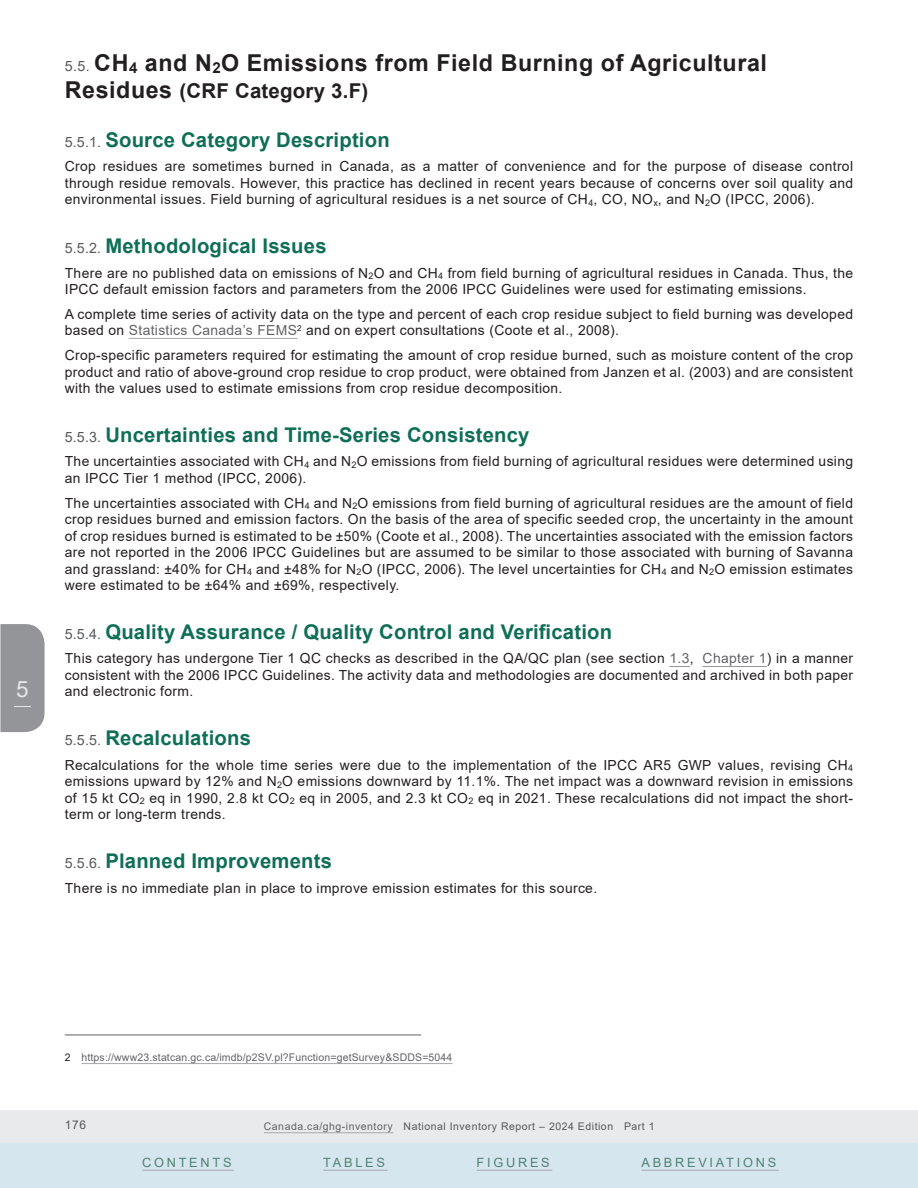
<style>
.page{position:relative;width:918px;height:1188px;background:#fff}
.page>*{position:absolute;margin:0;border:0;box-sizing:border-box;transform-origin:0 0}
.t1{font:700 23.25px "Arial";letter-spacing:.025em;color:#231f20}
.t2{font:22.5px "Arial";color:#e6e7e9}
.t3{font:700 20.4px "Arial";letter-spacing:.01em;color:#231f20}
.t4{font:700 20.25px "Arial";letter-spacing:.01em;color:#0e6e57}
.Body_Text{font:13.8px/16.5px "Arial";letter-spacing:.025em;color:#231f20;text-align:justify}
.t5{font:12.75px "Arial";letter-spacing:.215em;color:#4f8473}
.t6{font:12px "Arial";color:#57585a}
.Footnote_Reference{font:10.5px "Arial";letter-spacing:.015em;color:#636366}
.t7{font:10.5px "Arial";letter-spacing:.05em;color:#57585a}
.s1{font-weight:400;font-size:14.25px;color:#57585a}
.s2{font-size:23.25px}
.s3{color:#636366}
.s4{color:#231f20}
</style>
<div class="page">
<div style="left:0;top:1110px;width:918px;height:78px;background:#e9eaeb"></div>
<div style="left:0;top:1143px;width:918px;height:45px;background:#d6e6ee"></div>
<hr style="left:142px;top:1170px;width:92px;height:1px;background:#a8a9ad">
<hr style="left:323px;top:1170px;width:64px;height:1px;background:#a8a9ad">
<hr style="left:477px;top:1170px;width:75px;height:1px;background:#a8a9ad">
<hr style="left:641px;top:1170px;width:138px;height:1px;background:#a8a9ad">
<hr style="left:264px;top:1132px;width:129px;height:1px;background:#a8a9ad">
<svg style="left:0;top:624px;width:45px;height:108px;background:#989a9d"></svg>
<hr style="left:129px;top:338px;width:168px;height:1px;background:#a8a9ad">
<svg style="left:669px;top:666px;width:21px;height:1px"></svg>
<hr style="left:703px;top:666px;width:64px;height:1px;background:#939598">
<hr style="left:65px;top:1034px;width:356px;height:2px;background:#939598">
<hr style="left:81px;top:1063px;width:371px;height:1px;background:#a8a9ad">
<h2 class="t2" style="left:16px;top:673px;width:14px">5</h2>
<p class="t1" style="left:65px;top:46px;width:704px"><span class="s1">5.5.</span> CH<sub>4</sub> and N<sub>2</sub>O Emissions from Field Burning of Agricultural</p>
<p class="t3" style="left:65px;top:76px;width:305px"><span class="s2">Residues</span> (CRF Category 3.F)</p>
<p class="t4" style="left:65px;top:125px;width:326px"><span class="s1">5.5.1.</span> Source Category Description</p>
<p class="Body_Text" style="left:65px;top:158px;width:790px">Crop residues are sometimes burned in Canada, as a matter of convenience and for the purpose of disease control through residue removals. However, this practice has declined in recent years because of concerns over soil quality and environmental issues. Field burning of agricultural residues is a net source of CH<sub>4</sub>, CO, NO<sub>x</sub>, and N<sub>2</sub>O (IPCC, 2006).</p>
<p class="t4" style="left:65px;top:232px;width:263px"><span class="s1">5.5.2.</span> Methodological Issues</p>
<p class="Body_Text" style="left:65px;top:265px;width:790px">There are no published data on emissions of N<sub>2</sub>O and CH<sub>4</sub> from field burning of agricultural residues in Canada. Thus, the<br>IPCC default emission factors and parameters from the 2006 IPCC Guidelines were used for estimating emissions.</p>
<p class="Body_Text" style="left:65px;top:306px;width:790px">A complete time series of activity data on the type and percent of each crop residue subject to field burning was developed based on <span class="s3">Statistics Canada’s FEMS</span><sup>2</sup> and on expert consultations (Coote et al., 2008).</p>
<p class="Body_Text" style="left:65px;top:347px;width:790px">Crop-specific parameters required for estimating the amount of crop residue burned, such as moisture content of the crop product and ratio of above-ground crop residue to crop product, were obtained from Janzen et al. (2003) and are consistent with the values used to estimate emissions from crop residue decomposition.</p>
<p class="t4" style="left:65px;top:420px;width:466px"><span class="s1">5.5.3.</span> Uncertainties and Time-Series Consistency</p>
<p class="Body_Text" style="left:65px;top:453px;width:790px">The uncertainties associated with CH<sub>4</sub> and N<sub>2</sub>O emissions from field burning of agricultural residues were determined using an IPCC Tier 1 method (IPCC, 2006).</p>
<p class="Body_Text" style="left:65px;top:494px;width:790px">The uncertainties associated with CH<sub>4</sub> and N<sub>2</sub>O emissions from field burning of agricultural residues are the amount of field crop residues burned and emission factors. On the basis of the area of specific seeded crop, the uncertainty in the amount of crop residues burned is estimated to be ±50% (Coote et al., 2008). The uncertainties associated with the emission factors are not reported in the 2006 IPCC Guidelines but are assumed to be similar to those associated with burning of Savanna and grassland: ±40% for CH<sub>4</sub> and ±48% for N<sub>2</sub>O (IPCC, 2006). The level uncertainties for CH<sub>4</sub> and N<sub>2</sub>O emission estimates were estimated to be ±64% and ±69%, respectively.</p>
<p class="t4" style="left:65px;top:618px;width:549px"><span class="s1">5.5.4.</span> Quality Assurance / Quality Control and Verification</p>
<p class="Body_Text" style="left:65px;top:650px;width:790px">This category has undergone Tier 1 QC checks as described in the QA/QC plan (see section <span class="s3">1.3</span>, <span class="s3">Chapter 1</span>) in a manner consistent with the 2006 IPCC Guidelines. The activity data and methodologies are documented and archived in both paper and electronic form.</p>
<p class="t4" style="left:65px;top:724px;width:188px"><span class="s1">5.5.5.</span> Recalculations</p>
<p class="Body_Text" style="left:65px;top:757px;width:790px">Recalculations for the whole time series were due to the implementation of the IPCC AR5 GWP values, revising CH<sub>4 </sub>emissions upward by 12% and N<sub>2</sub>O emissions downward by 11.1%. The net impact was a downward revision in emissions of 15 kt CO<sub>2</sub> eq in 1990, 2.8 kt CO<sub>2</sub> eq in 2005, and 2.3 kt CO<sub>2</sub> eq in 2021. These recalculations did not impact the short&shy;term or long-term trends.</p>
<p class="t4" style="left:65px;top:847px;width:269px"><span class="s1">5.5.6.</span> Planned Improvements</p>
<p class="Body_Text" style="left:65px;top:880px;width:534px">There is no immediate plan in place to improve emission estimates for this source.</p>
<p class="Footnote_Reference" style="left:65px;top:1050px;width:389px"><span class="s4">2</span> https://www23.statcan.gc.ca/imdb/p2SV.pl?Function=getSurvey&amp;SDDS=5044</p>
<p class="t6" style="left:65px;top:1117px;width:23px">176</p>
<p class="t7" style="left:264px;top:1119px;width:392px"><span class="s3">Canada.ca/ghg-inventory</span> National Inventory Report – 2024 Edition Part 1</p>
<p class="t5" style="left:142px;top:1154px;width:91px">CONTENTS</p>
<p class="t5" style="left:323px;top:1154px;width:63px">TABLES</p>
<p class="t5" style="left:477px;top:1154px;width:75px">FIGURES</p>
<p class="t5" style="left:641px;top:1154px;width:136px">ABBREVIATIONS</p>
</div>
